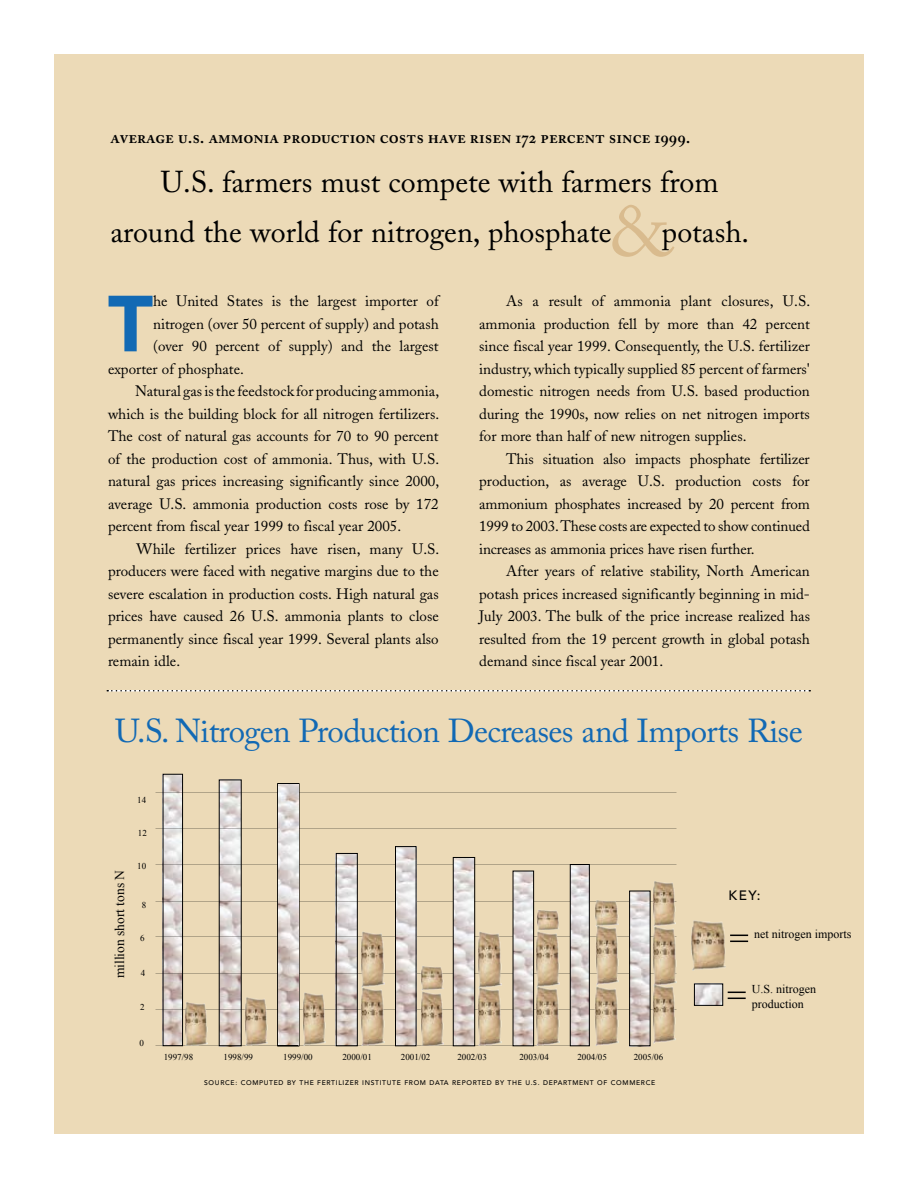
<style>
.page{position:relative;width:918px;height:1188px;background:#fff}
.page>*{position:absolute;margin:0;border:0;box-sizing:border-box;transform-origin:0 0}
.t1{font:900 78.6px "Avenir";color:#1269b4}
.t2{font:72px "Adobe Caslon";color:#d9bb8e}
.t3{font:33px "Adobe Caslon Pro";letter-spacing:-.02em;color:#1269b4}
.t4{font:30px/49.5px "Adobe Caslon";color:#000}
.t5{font:17.4px "Adobe Caslon Semibold SC";color:#000}
.t6{font:15px/22.5px "Adobe Caslon";color:#000;text-align:justify}
.t7{font:13.5px "Times New Roman";color:#000}
.t8{font:500 13.5px "Avenir";color:#000}
.t9{font:12px/14.4px "Times New Roman";color:#000}
.t10{font:9px "Times New Roman";color:#000}
.t11{font:500 6.75px "Avenir";letter-spacing:.1em;color:#000}
</style>
<div class="page">
<div style="left:54px;top:54px;width:810px;height:1080px;background:#ecdab7"></div>
<svg style="left:107px;top:690px;width:703px;height:2px"></svg>
<img style="left:691px;top:920px;width:35px;height:51px">
<svg style="left:730px;top:935px;width:18px;height:7px"></svg>
<svg style="left:728px;top:992px;width:18px;height:7px"></svg>
<img style="left:696px;top:986px;width:25px;height:18px">
<div style="left:694px;top:984px;width:29px;height:22px;border:1px solid #000"></div>
<img style="left:221px;top:782px;width:18px;height:262px">
<img style="left:338px;top:855px;width:18px;height:189px">
<img style="left:162px;top:775px;width:19px;height:270px">
<div style="left:163px;top:774px;width:20px;height:272px;border:1px solid #000"></div>
<div style="left:277px;top:783px;width:22px;height:263px;border:1px solid #000"></div>
<img style="left:653px;top:930px;width:23px;height:52px">
<img style="left:652px;top:982px;width:24px;height:62px">
<img style="left:652px;top:881px;width:24px;height:49px">
<img style="left:631px;top:893px;width:17px;height:151px">
<div style="left:629px;top:891px;width:21px;height:155px;border:1px solid #000"></div>
<img style="left:572px;top:866px;width:16px;height:178px">
<img style="left:595px;top:924px;width:24px;height:61px">
<img style="left:595px;top:985px;width:23px;height:61px">
<img style="left:595px;top:900px;width:23px;height:27px">
<div style="left:570px;top:864px;width:20px;height:182px;border:1px solid #000"></div>
<img style="left:536px;top:932px;width:24px;height:53px">
<img style="left:536px;top:985px;width:23px;height:61px">
<img style="left:537px;top:910px;width:22px;height:21px">
<img style="left:515px;top:873px;width:17px;height:171px">
<div style="left:513px;top:871px;width:21px;height:175px;border:1px solid #000"></div>
<img style="left:478px;top:932px;width:23px;height:53px">
<img style="left:477px;top:985px;width:24px;height:61px">
<img style="left:455px;top:859px;width:18px;height:185px">
<div style="left:453px;top:857px;width:22px;height:189px;border:1px solid #000"></div>
<img style="left:420px;top:992px;width:24px;height:54px">
<img style="left:397px;top:848px;width:17px;height:196px">
<div style="left:395px;top:846px;width:21px;height:200px;border:1px solid #000"></div>
<div style="left:336px;top:853px;width:22px;height:193px;border:1px solid #000"></div>
<img style="left:361px;top:932px;width:24px;height:53px">
<img style="left:361px;top:985px;width:23px;height:61px">
<img style="left:278px;top:784px;width:20px;height:261px">
<img style="left:302px;top:992px;width:24px;height:54px">
<img style="left:244px;top:997px;width:24px;height:49px">
<img style="left:184px;top:1002px;width:24px;height:44px">
<img style="left:420px;top:966px;width:24px;height:25px">
<svg style="left:278px;top:1045px;width:21px;height:1px"></svg>
<p class="t5" style="left:110px;top:127px;width:582px">average u.s. ammonia production costs have risen 172 percent since 1999.</p>
<h3 class="t4" style="left:110px;top:158px;width:610px;text-indent:50px">U.S. farmers must compete with farmers from around the world for nitrogen, phosphate</h3>
<h2 class="t2" style="left:610px;top:189px;width:61px">&amp;</h2>
<h3 class="t4" style="left:662px;top:207px;width:89px">potash.</h3>
<h1 class="t1" style="left:108px;top:276px;width:45px">T</h1>
<p class="t6" style="left:153px;top:290px;width:287px">he United States is the largest importer of</p>
<p class="t6" style="left:153px;top:313px;width:287px">nitrogen (over 50 percent of supply) and potash</p>
<p class="t6" style="left:153px;top:335px;width:287px">(over 90 percent of supply) and the largest</p>
<p class="t6" style="left:108px;top:358px;width:137px">exporter of phosphate.</p>
<p class="t6" style="left:135px;top:380px;width:306px">Natural gas is the feedstock for producing ammonia,</p>
<p class="t6" style="left:108px;top:403px;width:333px">which is the building block for all nitrogen fertilizers.</p>
<p class="t6" style="left:108px;top:425px;width:332px">The cost of natural gas accounts for 70 to 90 percent</p>
<p class="t6" style="left:108px;top:448px;width:333px">of the production cost of ammonia. Thus, with U.S.</p>
<p class="t6" style="left:108px;top:470px;width:333px">natural gas prices increasing significantly since 2000,</p>
<p class="t6" style="left:108px;top:493px;width:332px">average U.S. ammonia production costs rose by 172</p>
<p class="t6" style="left:108px;top:515px;width:295px">percent from fiscal year 1999 to fiscal year 2005.</p>
<p class="t6" style="left:136px;top:538px;width:304px">While fertilizer prices have risen, many U.S.</p>
<p class="t6" style="left:108px;top:560px;width:332px">producers were faced with negative margins due to the</p>
<p class="t6" style="left:108px;top:583px;width:332px">severe escalation in production costs. High natural gas</p>
<p class="t6" style="left:108px;top:605px;width:332px">prices have caused 26 U.S. ammonia plants to close</p>
<p class="t6" style="left:108px;top:628px;width:332px">permanently since fiscal year 1999. Several plants also</p>
<p class="t6" style="left:108px;top:650px;width:74px">remain idle.</p>
<p class="t6" style="left:479px;top:290px;width:332px;text-indent:27px">As a result of ammonia plant closures, U.S. ammonia production fell by more than 42 percent since fiscal year 1999. Consequently, the U.S. fertilizer industry, which typically supplied 85 percent of farmers' domestic nitrogen needs from U.S. based production during the 1990s, now relies on net nitrogen imports for more than half of new nitrogen supplies.</p>
<p class="t6" style="left:479px;top:448px;width:332px;text-indent:27px">This situation also impacts phosphate fertilizer production, as average U.S. production costs for ammonium phosphates increased by 20 percent from 1999 to 2003. These costs are expected to show continued increases as ammonia prices have risen further.</p>
<p class="t6" style="left:479px;top:560px;width:332px;text-indent:27px">After years of relative stability, North American potash prices increased significantly beginning in mid-July 2003. The bulk of the price increase realized has resulted from the 19 percent growth in global potash demand since fiscal year 2001.</p>
<h3 class="t3" style="left:115px;top:711px;width:689px">U.S. Nitrogen Production Decreases and Imports Rise</h3>
<p class="t10" style="left:137px;top:794px;width:10px">14</p>
<p class="t7" style="left:111px;top:978px;width:110px;rotate:-90deg">million short tons N</p>
<p class="t10" style="left:138px;top:827px;width:10px">12</p>
<p class="t10" style="left:137px;top:860px;width:10px">10</p>
<p class="t10" style="left:142px;top:899px;width:6px">8</p>
<p class="t10" style="left:140px;top:932px;width:6px">6</p>
<p class="t10" style="left:141px;top:967px;width:6px">4</p>
<p class="t10" style="left:140px;top:1001px;width:6px">2</p>
<p class="t10" style="left:140px;top:1037px;width:6px">0</p>
<p class="t10" style="left:164px;top:1051px;width:31px">1997/98</p>
<p class="t10" style="left:224px;top:1051px;width:31px">1998/99</p>
<p class="t10" style="left:283px;top:1051px;width:31px">1999/00</p>
<p class="t10" style="left:342px;top:1051px;width:31px">2000/01</p>
<p class="t10" style="left:401px;top:1051px;width:31px">2001/02</p>
<p class="t10" style="left:457px;top:1051px;width:31px">2002/03</p>
<p class="t10" style="left:519px;top:1051px;width:31px">2003/04</p>
<p class="t10" style="left:577px;top:1051px;width:31px">2004/05</p>
<p class="t10" style="left:634px;top:1051px;width:31px">2005/06</p>
<p class="t11" style="left:204px;top:1079px;width:453px">SOURCE: COMPUTED BY THE FERTILIZER I NSTITUTE FROM DATA REPORTED BY THE U .S. DEPARTMENT OF COMMERCE</p>
<p class="t8" style="left:729px;top:887px;width:33px">KEY:</p>
<p class="t9" style="left:754px;top:927px;width:99px">net nitrogen imports</p>
<p class="t9" style="left:752px;top:982px;width:66px">U.S. nitrogen production</p>
</div>
